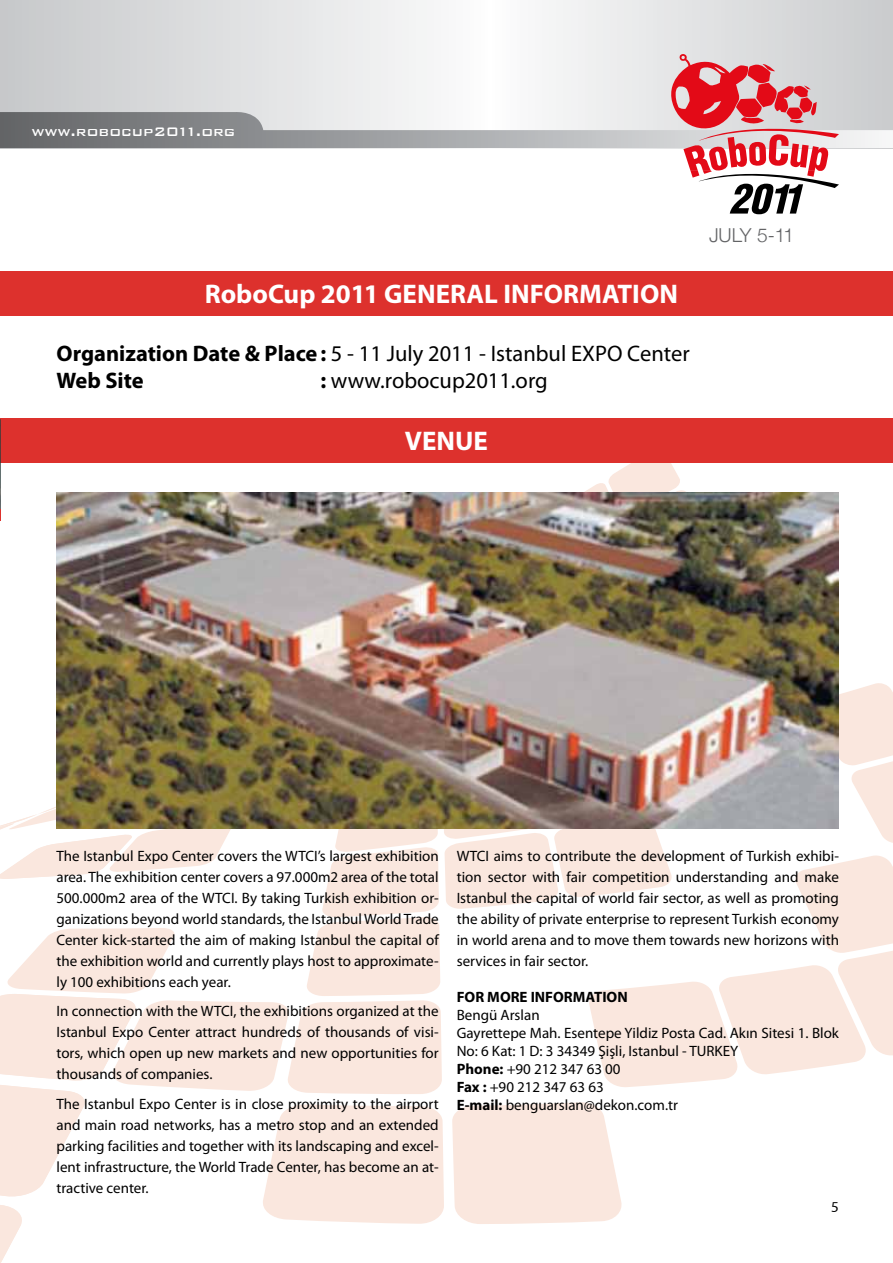
<style>
.page{position:relative;width:893px;height:1263px;background:#fff}
.page>*{position:absolute;margin:0;border:0;box-sizing:border-box;transform-origin:0 0}
.t1{font:700 27px "Myriad Pro";color:#fff}
.t2{font:22.5px/27px "Myriad Pro";color:#000}
.t3{font:300 19.2px "Helvetica Neue";letter-spacing:-.05em;color:#636466}
.t4{font:500 16.5px "Bank Gothic";color:#fff}
.t5{font:15px/21px "Myriad Pro";color:#000;text-align:justify}
.t6{font:700 15px "Myriad Pro";color:#000}
.t7{font:15px "Ad Bee";color:#000}
.s1{font-weight:700}
</style>
<div class="page">
<svg style="left:0;top:0;width:893px;height:53px"></svg>
<svg style="left:0;top:53px;width:893px;height:161px"></svg>
<div style="left:1px;top:271px;width:892px;height:44px;background:#dd312d"></div>
<div style="left:0;top:418px;width:893px;height:44px;background:#dd312d"></div>
<img style="left:0;top:419px;width:1px;height:28px">
<img style="left:0;top:447px;width:893px;height:816px">
<p class="t4" style="left:31px;top:119px;width:205px">www.robocup2011.org</p>
<h1 class="t1" style="left:205px;top:276px;width:475px">RoboCup 2011 GENERAL INFORMATION</h1>
<h2 class="t2" style="left:56px;top:339px;width:635px"><span class="s1">Organization Date &amp; Place:</span> 5 - 11 July 2011 - Istanbul EXPO Center<br><span class="s1">Web Site</span></h2>
<h2 class="t2" style="left:320px;top:366px;width:229px"><span class="s1">:</span> www.robocup2011.org</h2>
<h1 class="t1" style="left:405px;top:423px;width:85px">VENUE</h1>
<p class="t3" style="left:709px;top:224px;width:87px">JULY 5-11</p>
<p class="t5" style="left:56px;top:845px;width:384px">The Istanbul Expo Center covers the WTCI’s largest exhibition area. The exhibition center covers a 97.000m2 area of the total 500.000m2 area of the WTCI. By taking Turkish exhibition or&shy;ganizations beyond world standards, the Istanbul World Trade Center kick-started the aim of making Istanbul the capital of the exhibition world and currently plays host to approximate&shy;ly 100 exhibitions each year.</p>
<p class="t5" style="left:56px;top:1000px;width:384px">In connection with the WTCI, the exhibitions organized at the Istanbul Expo Center attract hundreds of thousands of visi&shy;tors, which open up new markets and new opportunities for thousands of companies.</p>
<p class="t5" style="left:56px;top:1093px;width:384px">The Istanbul Expo Center is in close proximity to the airport and main road networks, has a metro stop and an extended parking facilities and together with its landscaping and excel&shy;lent infrastructure, the World Trade Center, has become an at&shy;tractive center.</p>
<p class="t5" style="left:457px;top:845px;width:384px">WTCI aims to contribute the development of Turkish exhibi&shy;tion sector with fair competition understanding and make Istanbul the capital of world fair sector, as well as promoting the ability of private enterprise to represent Turkish economy in world arena and to move them towards new horizons with services in fair sector.</p>
<p class="t6" style="left:457px;top:987px;width:172px">FOR MORE INFORMATION</p>
<p class="t5" style="left:457px;top:1005px;width:384px;line-height:18px;text-align:left">Bengü Arslan<br>Gayrettepe Mah. Esentepe Yildiz Posta Cad. Akın Sitesi 1. Blok No: 6 Kat: 1 D: 3 34349 Şişli, Istanbul - TURKEY<br><span class="s1">Phone:</span> +90 212 347 63 00<br><span class="s1">Fax :</span> +90 212 347 63 63<br><span class="s1">E-mail:</span> benguarslan@dekon.com.tr</p>
<p class="t7" style="left:831px;top:1199px;width:9px">5</p>
</div>
